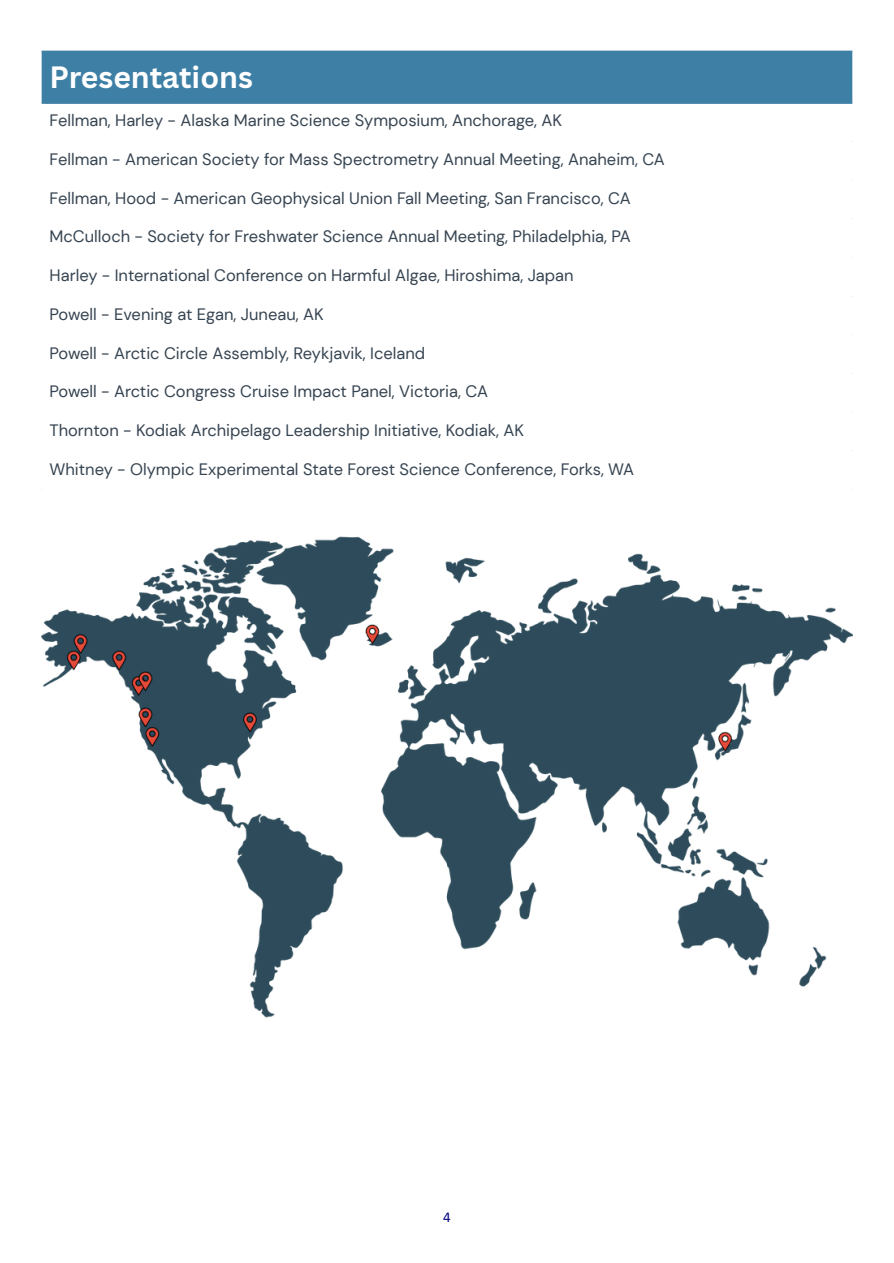
<style>
.page{position:relative;width:894px;height:1263px;background:#fff}
.page>*{position:absolute;margin:0;border:0;box-sizing:border-box;transform-origin:0 0}
.t1{font:700 30px "Canva Sans";color:#fff}
.t2{font:16.5px "DM Sans";color:#364451}
.t3{font:15px "Calibri";color:#000080}
</style>
<div class="page">
<div style="left:42px;top:51px;width:809px;height:52px;background:#3e7fa5"></div>
<hr style="left:849px;top:53px;width:3px;height:49px;background:#3e7fa5">
<hr style="left:42px;top:51px;width:810px;height:2px;background:#3e7fa5">
<hr style="left:42px;top:102px;width:810px;height:2px;background:#3e7fa5">
<img style="left:42px;top:536px;width:810px;height:482px">
<p class="t1" style="left:50px;top:56px;width:205px">Presentations</p>
<p class="t2" style="left:50px;top:110px;width:514px">Fellman, Harley - Alaska Marine Science Symposium, Anchorage, AK</p>
<p class="t2" style="left:50px;top:149px;width:616px">Fellman - American Society for Mass Spectrometry Annual Meeting, Anaheim, CA</p>
<p class="t2" style="left:50px;top:187px;width:582px">Fellman, Hood - American Geophysical Union Fall Meeting, San Francisco, CA</p>
<p class="t2" style="left:50px;top:226px;width:582px">McCulloch - Society for Freshwater Science Annual Meeting, Philadelphia, PA</p>
<p class="t2" style="left:50px;top:265px;width:525px">Harley - International Conference on Harmful Algae, Hiroshima, Japan</p>
<p class="t2" style="left:50px;top:303px;width:275px">Powell - Evening at Egan, Juneau, AK</p>
<p class="t2" style="left:50px;top:342px;width:377px">Powell - Arctic Circle Assembly, Reykjavik, Iceland</p>
<p class="t2" style="left:50px;top:381px;width:440px">Powell - Arctic Congress Cruise Impact Panel, Victoria, CA</p>
<p class="t2" style="left:50px;top:420px;width:476px">Thornton - Kodiak Archipelago Leadership Initiative, Kodiak, AK</p>
<p class="t2" style="left:50px;top:458px;width:586px">Whitney - Olympic Experimental State Forest Science Conference, Forks, WA</p>
<p class="t3" style="left:443px;top:1206px;width:9px">4</p>
</div>
